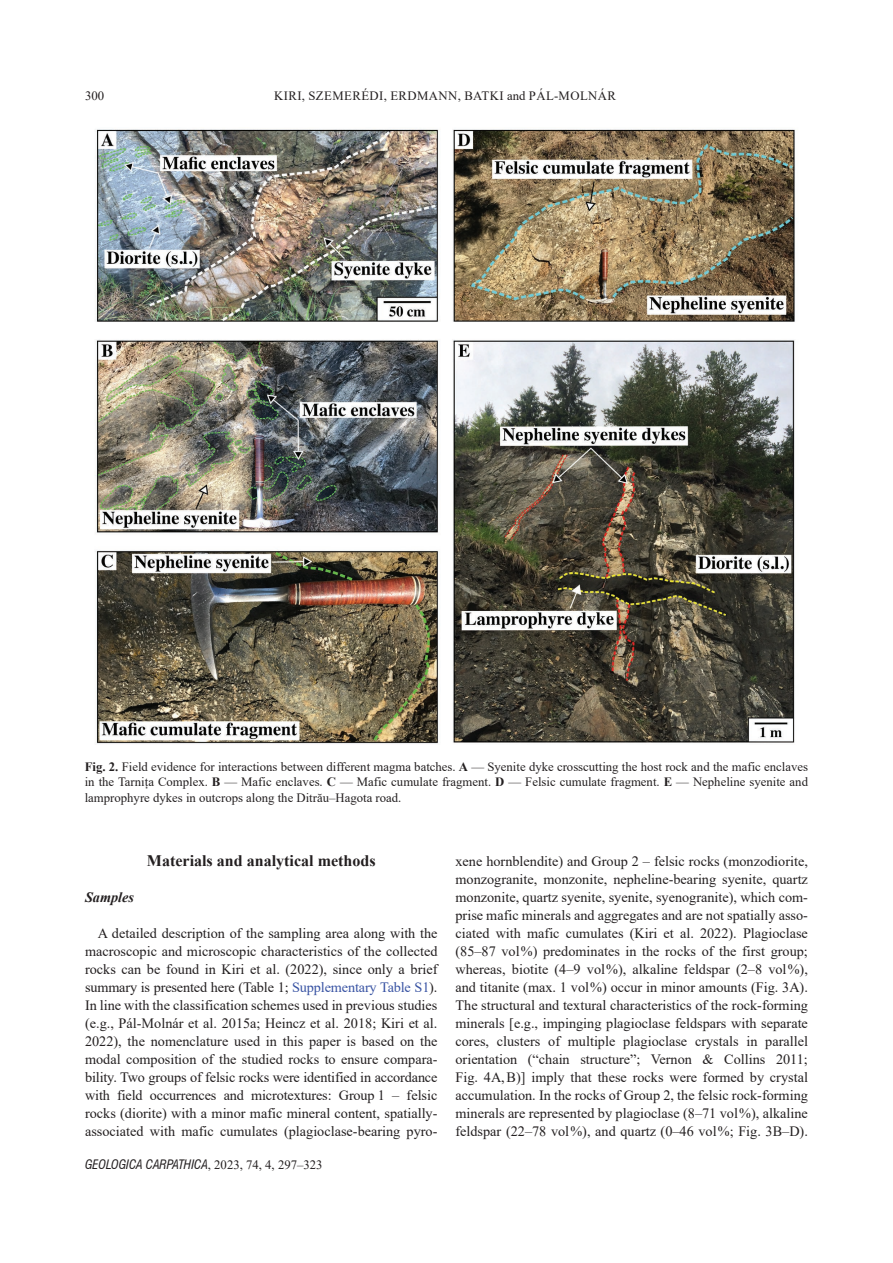
<style>
.page{position:relative;width:893px;height:1263px;background:#fff}
.page>*{position:absolute;margin:0;border:0;box-sizing:border-box;transform-origin:0 0}
._07_nadpis_1{font:700 16.05px "Times New Roman";color:#231f20}
._09_body_text{font:14.25px/18px "Times New Roman";color:#231f20;text-align:justify}
._07_nadpis_1_1{font:italic 700 14.25px "Times New Roman";color:#231f20}
._10_figure___table{font:12.75px/15.3px "Times New Roman";color:#231f20;text-align:justify}
._10_figure___table-2{font:12.75px "Times New Roman";letter-spacing:.035em;color:#231f20}
.t1{font:italic condensed 12.75px "Swiss 721 BT";color:#231f20}
.s1{font-weight:700}
.s2{color:#3853a3}
.s3{font-family:"Times New Roman";font-style:normal;font-stretch:normal}
</style>
<div class="page">
<img style="left:95px;top:129px;width:701px;height:615px">
<p class="_10_figure___table" style="left:85px;top:88px;width:21px">300</p>
<p class="_10_figure___table-2" style="left:274px;top:87px;width:344px">KIRI, SZEMERÉDI, ERDMANN, BATKI and PÁL-MOLNÁR</p>
<p class="_10_figure___table" style="left:85px;top:759px;width:725px"><span class="s1">Fig. 2.</span> Field evidence for interactions between different magma batches. <span class="s1">A</span> — Syenite dyke crosscutting the host rock and the mafic enclaves in the Tarnița Complex. <span class="s1">B</span> — Mafic enclaves. <span class="s1">C</span> — Mafic cumulate fragment. <span class="s1">D</span> — Felsic cumulate fragment. <span class="s1">E</span> — Nepheline syenite and lamprophyre dykes in outcrops along the Ditrău–Hagota road.</p>
<p class="_07_nadpis_1" style="left:147px;top:849px;width:230px">Materials and analytical methods</p>
<p class="_07_nadpis_1_1" style="left:85px;top:887px;width:51px">Samples</p>
<p class="_09_body_text" style="left:85px;top:923px;width:354px;text-indent:13px">A detailed description of the sampling area along with the macroscopic and microscopic characteristics of the collected rocks can be found in Kiri et al. (2022), since only a brief summary is presented here (Table 1; <span class="s2">Supplementary Table S1</span>).<br>In line with the classification schemes used in previous studies (e.g., Pál-Molnár et al. 2015a; Heincz et al. 2018; Kiri et al.<br>2022), the nomenclature used in this paper is based on the modal composition of the studied rocks to ensure compara&shy;bility. Two groups of felsic rocks were identified in accordance with field occurrences and microtextures: Group 1 – felsic rocks (diorite) with a minor mafic mineral content, spatially&shy;associated with mafic cumulates (plagioclase-bearing pyro-</p>
<p class="t1" style="left:85px;top:1157px;width:239px">GEOLOGICA CARPATHICA<span class="s3">, 2023, 74, 4, 297–323</span></p>
<p class="_09_body_text" style="left:455px;top:851px;width:354px">xene hornblendite) and Group 2 – felsic rocks (monzodiorite, monzogranite, monzonite, nepheline-bearing syenite, quartz monzonite, quartz syenite, syenite, syenogranite), which com&shy;prise mafic minerals and aggregates and are not spatially asso&shy;ciated with mafic cumulates (Kiri et al. 2022). Plagioclase (85–87 vol %) predominates in the rocks of the first group; whereas, biotite (4–9 vol %), alkaline feldspar (2–8 vol %), and titanite (max. 1 vol %) occur in minor amounts (Fig. 3A).<br>The structural and textural characteristics of the rock-forming minerals [e.g., impinging plagioclase feldspars with separate cores, clusters of multiple plagioclase crystals in parallel orientation (“chain structure”; Vernon &amp; Collins 2011; Fig. 4A,B)] imply that these rocks were formed by crystal accumulation. In the rocks of Group 2, the felsic rock-forming minerals are represented by plagioclase (8–71 vol %), alkaline feldspar (22–78 vol %), and quartz (0–46 vol %; Fig. 3B–D).</p>
</div>
